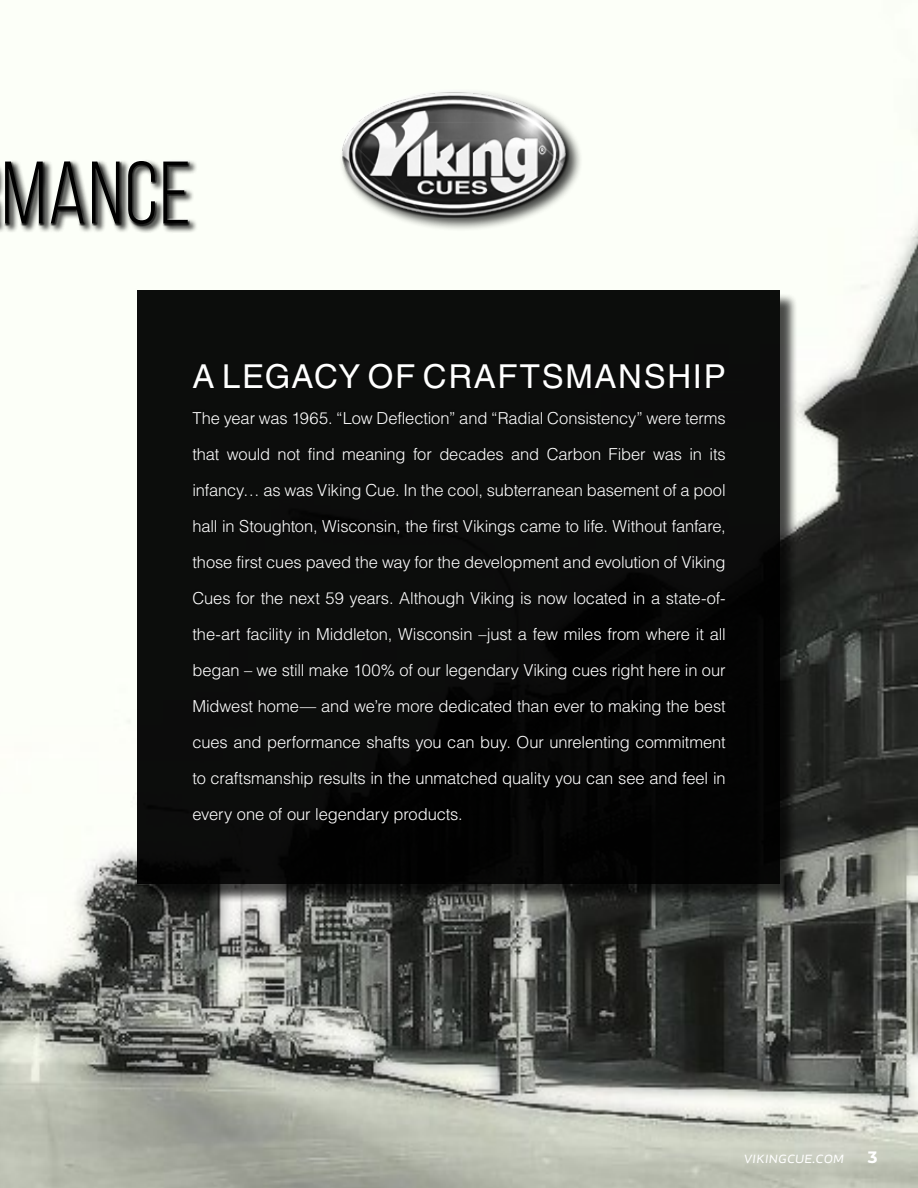
<style>
.page{position:relative;width:918px;height:1188px;background:#fff}
.page>*{position:absolute;margin:0;border:0;box-sizing:border-box;transform-origin:0 0}
.t1{font:88.65px "Bebas Neue";letter-spacing:.02em;color:#000}
.t2{font:33px "Helvetica LT Std";letter-spacing:.05em;color:#fff}
.t3{font:300 16.5px/36px "Helvetica LT Std";letter-spacing:-.01em;color:#fff;text-align:justify}
.t4{font:italic 16.5px "Apex New";letter-spacing:-.01em;color:#fff}
.t5{font:700 16.5px "Montserrat";color:#fff}
</style>
<div class="page">
<img style="left:0;top:122px;width:918px;height:1066px">
<div style="left:140px;top:293px;width:659px;height:610px;background:#000;opacity:.75"></div>
<div style="left:138px;top:290px;width:642px;height:594px;background:#0c0c0c"></div>
<div style="left:0;top:75px;width:198px;height:159px;background:#000;opacity:.73"></div>
<div style="left:0;top:77px;width:190px;height:150px;background:#000;opacity:.75"></div>
<div style="left:339px;top:89px;width:244px;height:143px;background:#fcfff8"></div>
<img style="left:312px;top:92px;width:296px;height:137px">
<h1 class="t1" style="left:2px;top:146px;width:191px">MANCE</h1>
<h2 class="t2" style="left:192px;top:357px;width:535px">A LEGACY OF CRAFTSMANSHIP</h2>
<p class="t3" style="left:192px;top:400px;width:535px">The year was 1965. “Low Deflection” and “Radial Consistency” were terms that would not find meaning for decades and Carbon Fiber was in its infancy… as was Viking Cue. In the cool, subterranean basement of a pool hall in Stoughton, Wisconsin, the first Vikings came to life. Without fanfare, those first cues paved the way for the development and evolution of Viking Cues for the next 59 years. Although Viking is now located in a state-of&shy;the-art facility in Middleton, Wisconsin –just a few miles from where it all began – we still make 100% of our legendary Viking cues right here in our Midwest home— and we’re more dedicated than ever to making the best cues and performance shafts you can buy. Our unrelenting commitment to craftsmanship results in the unmatched quality you can see and feel in every one of our legendary products.</p>
<p class="t4" style="left:744px;top:1147px;width:102px">vikingcue.com</p>
<p class="t5" style="left:868px;top:1145px;width:11px">3</p>
</div>
